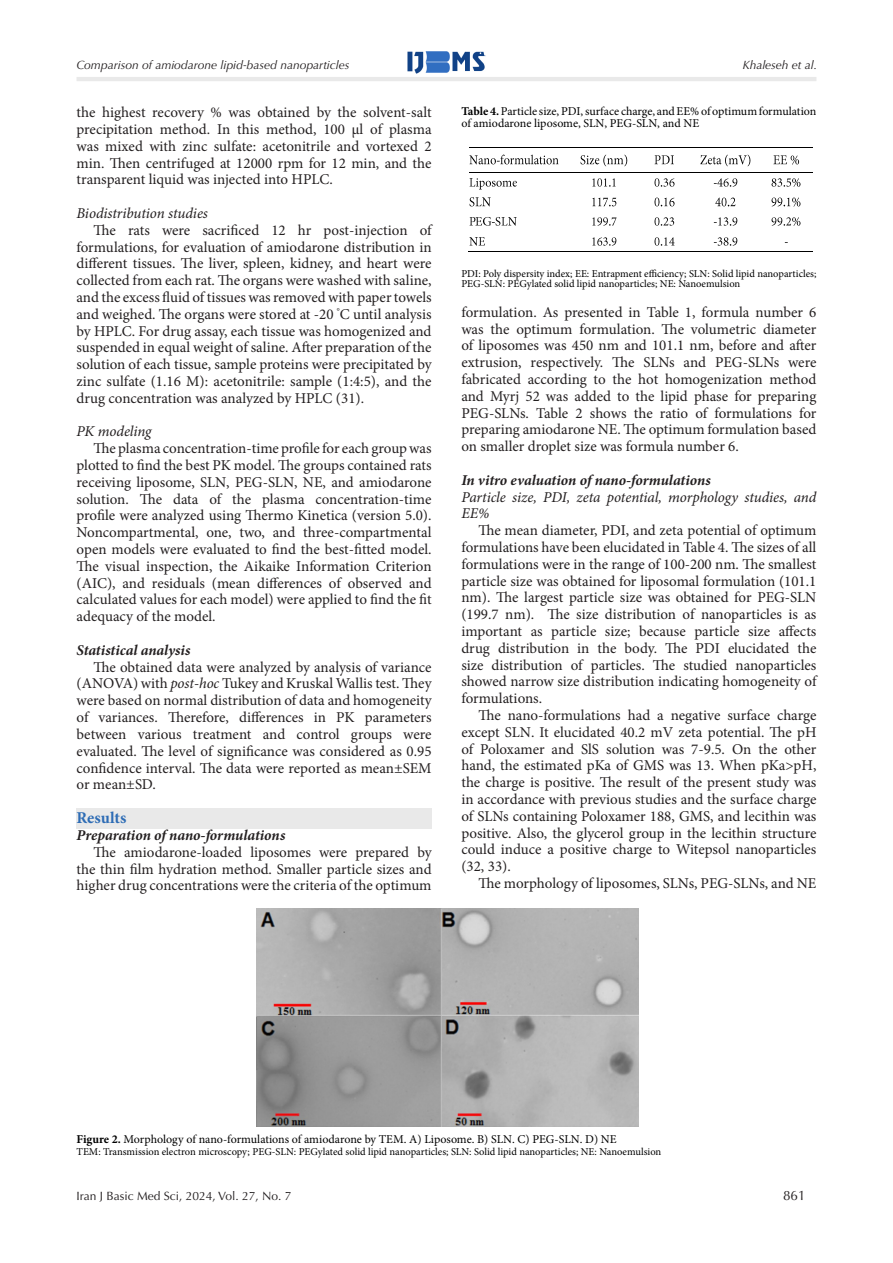
<style>
.page{position:relative;width:893px;height:1263px;background:#fff}
.page>*{position:absolute;margin:0;border:0;box-sizing:border-box;transform-origin:0 0}
.t1{font:700 16.5px "Minion Pro";color:#2d6cb5}
.t2{font:15px/16.8px "Minion Pro";color:#231f20;text-align:justify}
.t3{font:italic 15px/16.8px "Minion Pro";letter-spacing:-.01em;color:#231f20}
.t4{font:italic 700 15px "Minion Pro";letter-spacing:-.005em;color:#231f20}
.t5{font:13.5px "Optima LT Std";color:#231f20}
.t6{font:12px/11.7px "Minion Pro";letter-spacing:-.005em;color:#000}
.t7{font:italic 12px "Optima LT Std";color:#231f20}
.t8{font:12px "Optima LT Std";color:#231f20}
.t9{font:10.5px/10.4px "Minion Pro";color:#000}
.s1{font-style:italic}
.s2{font-weight:700}
</style>
<div class="page">
<hr style="left:77px;top:77px;width:739px;height:4px;background:#e9e9e9">
<img style="left:407px;top:51px;width:79px;height:23px">
<div style="left:77px;top:808px;width:355px;height:21px;background:#e9e9e9"></div>
<img style="left:469px;top:155px;width:27px;height:10px">
<img style="left:500px;top:154px;width:59px;height:11px">
<img style="left:581px;top:154px;width:47px;height:13px">
<img style="left:655px;top:155px;width:19px;height:10px">
<img style="left:700px;top:154px;width:51px;height:13px">
<img style="left:773px;top:155px;width:27px;height:10px">
<hr style="left:469px;top:148px;width:101px;height:1px;background:#000">
<hr style="left:571px;top:148px;width:66px;height:1px;background:#000">
<hr style="left:638px;top:148px;width:53px;height:1px;background:#000">
<hr style="left:692px;top:148px;width:67px;height:1px;background:#000">
<hr style="left:760px;top:148px;width:53px;height:1px;background:#000">
<img style="left:469px;top:178px;width:48px;height:12px">
<img style="left:592px;top:178px;width:24px;height:9px">
<img style="left:655px;top:178px;width:20px;height:9px">
<img style="left:718px;top:178px;width:20px;height:9px">
<img style="left:772px;top:178px;width:29px;height:9px">
<hr style="left:469px;top:172px;width:101px;height:1px;background:#000">
<hr style="left:571px;top:172px;width:66px;height:1px;background:#000">
<hr style="left:638px;top:172px;width:53px;height:1px;background:#000">
<hr style="left:692px;top:172px;width:67px;height:1px;background:#000">
<hr style="left:760px;top:172px;width:53px;height:1px;background:#000">
<img style="left:469px;top:197px;width:22px;height:10px">
<img style="left:592px;top:197px;width:25px;height:10px">
<img style="left:655px;top:197px;width:20px;height:10px">
<img style="left:715px;top:197px;width:21px;height:10px">
<img style="left:772px;top:197px;width:29px;height:10px">
<img style="left:469px;top:217px;width:7px;height:9px">
<img style="left:476px;top:217px;width:15px;height:9px">
<img style="left:496px;top:217px;width:21px;height:9px">
<img style="left:592px;top:217px;width:25px;height:9px">
<img style="left:655px;top:217px;width:20px;height:9px">
<img style="left:718px;top:217px;width:20px;height:9px">
<img style="left:772px;top:217px;width:29px;height:9px">
<img style="left:469px;top:237px;width:16px;height:9px">
<img style="left:592px;top:237px;width:25px;height:9px">
<img style="left:655px;top:237px;width:20px;height:9px">
<img style="left:718px;top:237px;width:20px;height:9px">
<hr style="left:468px;top:251px;width:102px;height:1px;background:#000">
<hr style="left:570px;top:251px;width:67px;height:1px;background:#000">
<hr style="left:637px;top:251px;width:54px;height:1px;background:#000">
<hr style="left:691px;top:251px;width:68px;height:1px;background:#000">
<hr style="left:759px;top:251px;width:54px;height:1px;background:#000">
<img style="left:257px;top:908px;width:382px;height:218px">
<p class="t7" style="left:77px;top:58px;width:274px">Comparison of amiodarone lipid-based nanoparticles</p>
<p class="t7" style="left:742px;top:58px;width:76px">Khaleseh et al.</p>
<p class="t2" style="left:77px;top:104px;width:357px">the highest recovery % was obtained by the solvent-salt precipitation method. In this method, 100 µl of plasma was mixed with zinc sulfate: acetonitrile and vortexed 2 min. Then centrifuged at 12000 rpm for 12 min, and the transparent liquid was injected into HPLC.</p>
<p class="t3" style="left:77px;top:205px;width:133px">Biodistribution studies</p>
<p class="t2" style="left:77px;top:222px;width:357px;text-indent:17px">The rats were sacrificed 12 hr post-injection of formulations, for evaluation of amiodarone distribution in different tissues. The liver, spleen, kidney, and heart were collected from each rat. The organs were washed with saline, and the excess fluid of tissues was removed with paper towels and weighed. The organs were stored at -20 <sup>°</sup>C until analysis by HPLC. For drug assay, each tissue was homogenized and suspended in equal weight of saline. After preparation of the solution of each tissue, sample proteins were precipitated by zinc sulfate (1.16 M): acetonitrile: sample (1:4:5), and the drug concentration was analyzed by HPLC (31).</p>
<p class="t3" style="left:77px;top:423px;width:76px">PK modeling</p>
<p class="t2" style="left:77px;top:440px;width:357px;text-indent:17px">The plasma concentration-time profile for each group was plotted to find the best PK model. The groups contained rats receiving liposome, SLN, PEG-SLN, NE, and amiodarone solution. The data of the plasma concentration-time profile were analyzed using Thermo Kinetica (version 5.0).<br>Noncompartmental, one, two, and three-compartmental open models were evaluated to find the best-fitted model.<br>The visual inspection, the Aikaike Information Criterion (AIC), and residuals (mean differences of observed and calculated values for each model) were applied to find the fit adequacy of the model.</p>
<p class="t4" style="left:77px;top:639px;width:115px">Statistical analysis</p>
<p class="t2" style="left:77px;top:658px;width:357px;text-indent:17px">The obtained data were analyzed by analysis of variance (ANOVA) with <span class="s1">post-hoc</span> Tukey and Kruskal Wallis test. They were based on normal distribution of data and homogeneity of variances. Therefore, differences in PK parameters between various treatment and control groups were evaluated. The level of significance was considered as 0.95 confidence interval. The data were reported as mean±SEM or mean±SD.</p>
<p class="t1" style="left:77px;top:806px;width:51px">Results</p>
<p class="t4" style="left:77px;top:824px;width:210px">Preparation of nano-formulations</p>
<p class="t2" style="left:77px;top:844px;width:357px;text-indent:17px">The amiodarone-loaded liposomes were prepared by the thin film hydration method. Smaller particle sizes and higher drug concentrations were the criteria of the optimum</p>
<p class="t6" style="left:461px;top:105px;width:357px"><span class="s2">Table 4.</span> Particle size, PDI, surface charge, and EE% of optimum formulation of amiodarone liposome, SLN, PEG-SLN, and NE</p>
<p class="t9" style="left:461px;top:268px;width:357px">PDI: Poly dispersity index; EE: Entrapment efficiency; SLN: Solid lipid nanoparticles;<br>PEG-SLN: PEGylated solid lipid nanoparticles; NE: Nanoemulsion</p>
<p class="t2" style="left:461px;top:304px;width:357px">formulation. As presented in Table 1, formula number 6 was the optimum formulation. The volumetric diameter of liposomes was 450 nm and 101.1 nm, before and after extrusion, respectively. The SLNs and PEG-SLNs were fabricated according to the hot homogenization method and Myrj 52 was added to the lipid phase for preparing PEG-SLNs. Table 2 shows the ratio of formulations for preparing amiodarone NE. The optimum formulation based on smaller droplet size was formula number 6.</p>
<p class="t4" style="left:461px;top:469px;width:251px">In vitro evaluation of nano-formulations</p>
<p class="t3" style="left:461px;top:488px;width:357px">Particle size, PDI, zeta potential, morphology studies, and<br>EE%</p>
<p class="t2" style="left:461px;top:522px;width:357px;text-indent:17px">The mean diameter, PDI, and zeta potential of optimum formulations have been elucidated in Table 4. The sizes of all formulations were in the range of 100-200 nm. The smallest particle size was obtained for liposomal formulation (101.1 nm). The largest particle size was obtained for PEG-SLN (199.7 nm). The size distribution of nanoparticles is as important as particle size; because particle size affects drug distribution in the body. The PDI elucidated the size distribution of particles. The studied nanoparticles showed narrow size distribution indicating homogeneity of formulations.</p>
<p class="t2" style="left:461px;top:707px;width:357px;text-indent:17px">The nano-formulations had a negative surface charge except SLN. It elucidated 40.2 mV zeta potential. The pH of Poloxamer and SlS solution was 7-9.5. On the other hand, the estimated pKa of GMS was 13. When pKa&gt;pH, the charge is positive. The result of the present study was in accordance with previous studies and the surface charge of SLNs containing Poloxamer 188, GMS, and lecithin was positive. Also, the glycerol group in the lecithin structure could induce a positive charge to Witepsol nanoparticles (32, 33).</p>
<p class="t2" style="left:478px;top:875px;width:340px">The morphology of liposomes, SLNs, PEG-SLNs, and NE</p>
<p class="t6" style="left:77px;top:1133px;width:542px"><span class="s2">Figure 2.</span> Morphology of nano-formulations of amiodarone by TEM. A) Liposome. B) SLN. C) PEG-SLN. D) NE</p>
<p class="t9" style="left:77px;top:1146px;width:586px">TEM: Transmission electron microscopy; PEG-SLN: PEGylated solid lipid nanoparticles; SLN: Solid lipid nanoparticles; NE: Nanoemulsion</p>
<p class="t8" style="left:77px;top:1188px;width:216px">Iran J Basic Med Sci, 2024, Vol. 27, No. 7</p>
<p class="t5" style="left:783px;top:1187px;width:24px">861</p>
</div>
